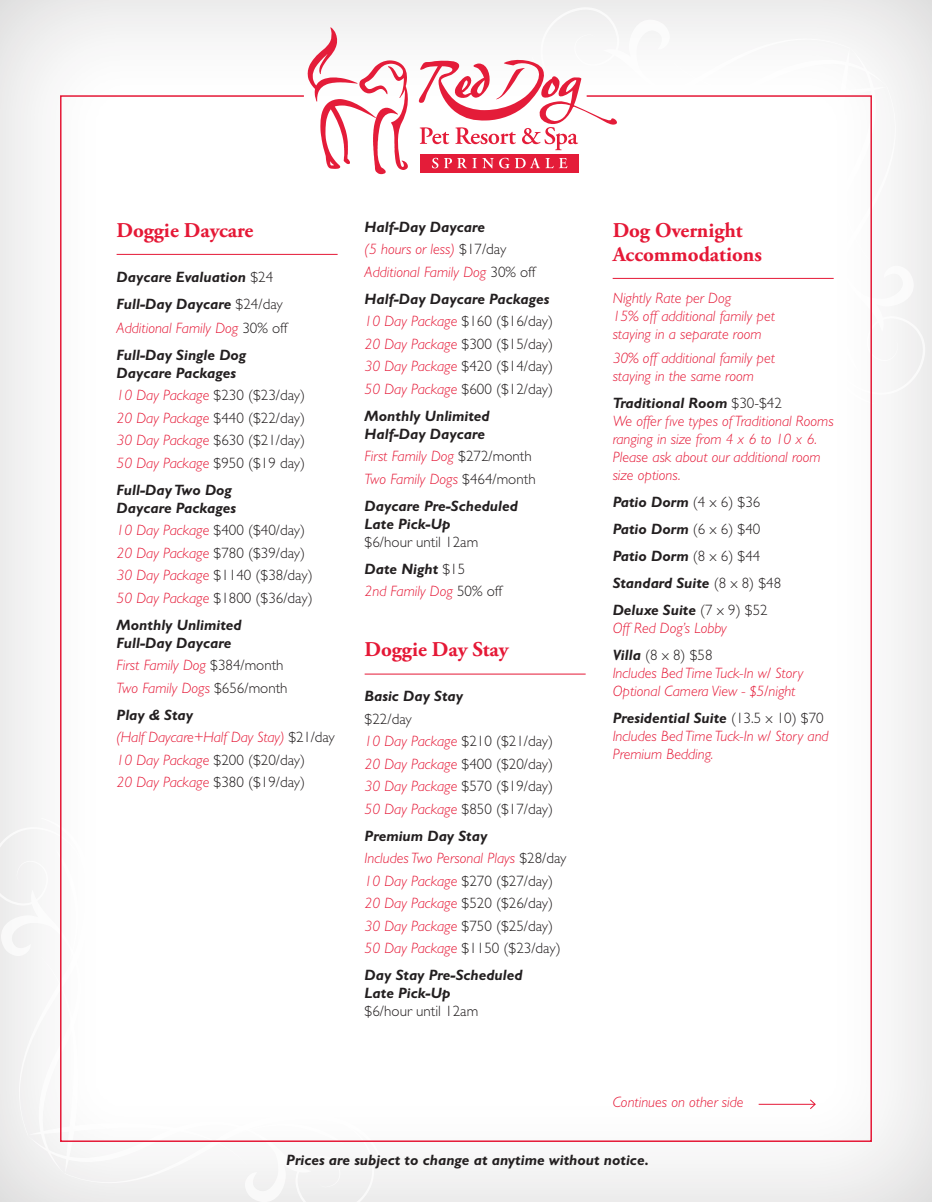
<style>
.page{position:relative;width:932px;height:1202px;background:#f4f4f4}
.page>*{position:absolute;margin:0;border:0;box-sizing:border-box;transform-origin:0 0}
.t1{font:700 21px/24px "Adobe Garamond Pro";color:#e51836}
.t2{font:italic 300 15px/22.5px "Gill Sans Std";color:#e51836}
.t3{font:300 15px/22.5px "Gill Sans Std";color:#231f20}
.t4{font:italic 700 15px/27px "Gill Sans Std";color:#231f20}
.s1{font-weight:300;font-style:normal}
.s2{font-style:normal;color:#231f20}
.s3{font-weight:700;color:#231f20}
.s4{font-weight:700;font-style:italic}
.s5{font-style:italic;color:#e51836}
</style>
<div class="page">
<svg style="left:0;top:1137px;width:64px;height:65px;fill:#ebeaea"></svg>
<svg style="left:622px;top:7px;width:303px;height:87px"></svg>
<div style="left:59px;top:94px;width:813px;height:1048px;background:#fff"></div>
<div style="left:420px;top:154px;width:159px;height:18px;background:#e41c39"></div>
<svg style="left:307px;top:27px;width:105px;height:147px"></svg>
<svg style="left:418px;top:60px;width:204px;height:90px"></svg>
<svg style="left:432px;top:158px;width:6px;height:10px"></svg>
<svg style="left:444px;top:158px;width:49px;height:10px"></svg>
<svg style="left:499px;top:158px;width:10px;height:10px"></svg>
<svg style="left:515px;top:158px;width:38px;height:10px"></svg>
<svg style="left:559px;top:158px;width:8px;height:10px"></svg>
<hr style="left:117px;top:254px;width:220px;height:1px;background:#e51836">
<hr style="left:364px;top:674px;width:221px;height:1px;background:#e51836">
<hr style="left:612px;top:278px;width:221px;height:1px;background:#e51836">
<hr style="left:758px;top:1104px;width:57px;height:1px;background:#e51836">
<svg style="left:809px;top:1099px;width:6px;height:10px"></svg>
<h1 class="t1" style="left:117px;top:218px;width:138px">Doggie Daycare</h1>
<p class="t4" style="left:117px;top:263px;width:168px">Daycare Evaluation <span class="s1">$24<br></span>Full-Day Daycare <span class="s1">$24/day</span></p>
<p class="t2" style="left:117px;top:314px;width:172px;line-height:27px">Additional Family Dog <span class="s2">30% off<br></span><span class="s3">Full-Day Single Dog</span></p>
<p class="t3" style="left:117px;top:361px;width:190px"><span class="s4">Daycare Packages<br></span><span class="s5">10 Day Package</span> $230 ($23/day)<br><span class="s5">20 Day Package</span> $440 ($22/day)<br><span class="s5">30 Day Package</span> $630 ($21/day)<br><span class="s5">50 Day Package</span> $950 ($19 day)</p>
<p class="t4" style="left:117px;top:480px;width:121px;line-height:18px">Full-Day Two Dog<br>Daycare Packages</p>
<p class="t3" style="left:117px;top:519px;width:197px"><span class="s5">10 Day Package</span> $400 ($40/day)<br><span class="s5">20 Day Package</span> $780 ($39/day)<br><span class="s5">30 Day Package</span> $1140 ($38/day)<br><span class="s5">50 Day Package</span> $1800 ($36/day)</p>
<p class="t4" style="left:117px;top:615px;width:126px;line-height:18px">Monthly Unlimited<br>Full-Day Daycare</p>
<p class="t2" style="left:117px;top:654px;width:172px">First Family Dog <span class="s2">$384/month<br></span>Two Family Dogs <span class="s2">$656/month</span></p>
<p class="t2" style="left:117px;top:703px;width:219px"><span class="s3">Play &amp; Stay<br></span>(Half Daycare+Half Day Stay) <span class="s2">$21/day<br></span>10 Day Package <span class="s2">$200 ($20/day)<br></span>20 Day Package <span class="s2">$380 ($19/day)</span></p>
<p class="t2" style="left:364px;top:215px;width:172px"><span class="s3">Half-Day Daycare<br></span>(5 hours or less) <span class="s2">$17/day<br></span>Additional Family Dog <span class="s2">30% off</span></p>
<p class="t3" style="left:364px;top:287px;width:190px"><span class="s4">Half-Day Daycare Packages<br></span><span class="s5">10 Day Package</span> $160 ($16/day)<br><span class="s5">20 Day Package</span> $300 ($15/day)<br><span class="s5">30 Day Package</span> $420 ($14/day)<br><span class="s5">50 Day Package</span> $600 ($12/day)</p>
<p class="t4" style="left:364px;top:406px;width:126px;line-height:18px">Monthly Unlimited<br>Half-Day Daycare</p>
<p class="t2" style="left:364px;top:445px;width:172px">First Family Dog <span class="s2">$272/month<br></span>Two Family Dogs <span class="s2">$464/month</span></p>
<p class="t4" style="left:364px;top:496px;width:155px;line-height:18px">Daycare Pre-Scheduled<br>Late Pick-Up</p>
<p class="t3" style="left:364px;top:528px;width:115px;line-height:27px">$6/hour until 12am<br><span class="s4">Date Night</span> $15</p>
<p class="t2" style="left:364px;top:580px;width:139px">2nd Family Dog <span class="s2">50% off</span></p>
<h1 class="t1" style="left:364px;top:638px;width:145px">Doggie Day Stay</h1>
<p class="t4" style="left:364px;top:683px;width:100px">Basic Day Stay</p>
<p class="t3" style="left:364px;top:707px;width:190px">$22/day<br><span class="s5">10 Day Package</span> $210 ($21/day)<br><span class="s5">20 Day Package</span> $400 ($20/day)<br><span class="s5">30 Day Package</span> $570 ($19/day)<br><span class="s5">50 Day Package</span> $850 ($17/day)</p>
<p class="t2" style="left:364px;top:824px;width:203px"><span class="s3">Premium Day Stay<br></span>Includes Two Personal Plays <span class="s2">$28/day<br></span>10 Day Package <span class="s2">$270 ($27/day)<br></span>20 Day Package <span class="s2">$520 ($26/day)<br></span>30 Day Package <span class="s2">$750 ($25/day)<br></span>50 Day Package <span class="s2">$1150 ($23/day)</span></p>
<p class="t4" style="left:364px;top:966px;width:159px;line-height:18px">Day Stay Pre-Scheduled<br>Late Pick-Up</p>
<p class="t3" style="left:364px;top:1000px;width:115px">$6/hour until 12am</p>
<h1 class="t1" style="left:612px;top:218px;width:151px">Dog Overnight<br>Accommodations</h1>
<p class="t2" style="left:612px;top:289px;width:164px;line-height:18px">Nightly Rate per Dog<br>15% off additional family pet staying in a separate room</p>
<p class="t2" style="left:612px;top:349px;width:164px;line-height:18px">30% off additional family pet staying in the same room</p>
<p class="t2" style="left:612px;top:394px;width:222px;line-height:18px"><span class="s3">Traditional Room</span> <span class="s2">$30-$42<br></span>We offer five types of Traditional Rooms ranging in size from 4 x 6 to 10 x 6.<br>Please ask about our additional room size options.</p>
<p class="t4" style="left:612px;top:488px;width:170px">Patio Dorm <span class="s1">(4 x 6) $36<br></span>Patio Dorm <span class="s1">(6 x 6) $40<br></span>Patio Dorm <span class="s1">(8 x 6) $44<br></span>Standard Suite <span class="s1">(8 x 8) $48<br></span>Deluxe Suite <span class="s1">(7 x 9) $52</span></p>
<p class="t2" style="left:612px;top:614px;width:116px;line-height:27px">Off Red Dog’s Lobby<br><span class="s3">Villa</span> <span class="s2">(8 x 8) $58</span></p>
<p class="t2" style="left:612px;top:664px;width:192px;line-height:18px">Includes Bed Time Tuck-In w/ Story<br>Optional Camera View - $5/night</p>
<p class="t2" style="left:612px;top:709px;width:217px;line-height:18px"><span class="s3">Presidential Suite</span> <span class="s2">(13.5 x 10) $70<br></span>Includes Bed Time Tuck-In w/ Story and<br>Premium Bedding.</p>
<p class="t2" style="left:612px;top:1090px;width:132px">Continues on other side</p>
<p class="t4" style="left:286px;top:1146px;width:364px">Prices are subject to change at anytime without notice.</p>
</div>
